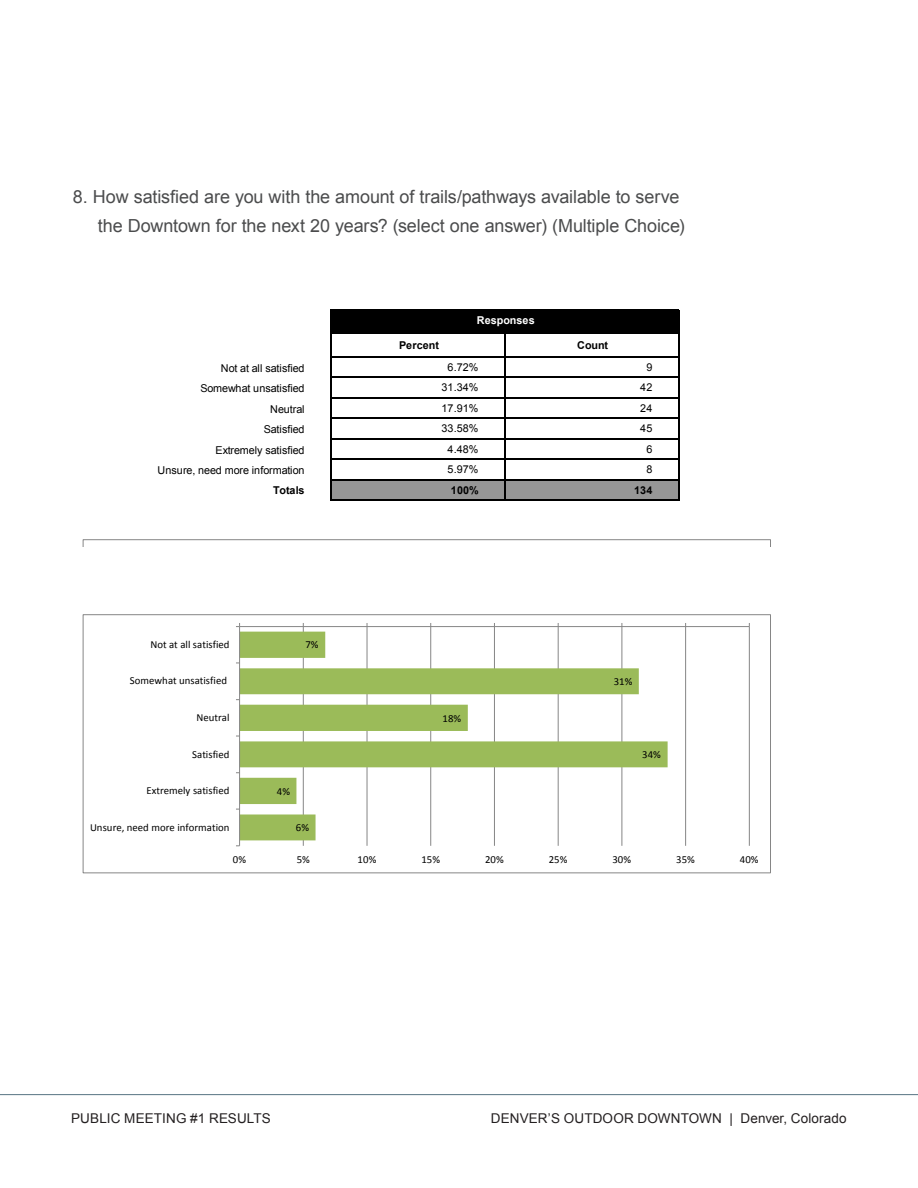
<style>
.page{position:relative;width:918px;height:1188px;background:#fff}
.page>*{position:absolute;margin:0;border:0;box-sizing:border-box;transform-origin:0 0}
.Subheads_2{font:18px "Arial";letter-spacing:-.005em;color:#4b4c4d}
.t1{font:13.5px "Arial";letter-spacing:.01em;color:#231f20}
.t2{font:10.8px "Arial";color:#000}
.t3{font:10.8px "Calibri";color:#000}
.t4{font:700 10.8px "Arial";letter-spacing:.01em;color:#000}
.t5{font:700 10.8px "Arial";letter-spacing:.01em;color:#fff}
</style>
<div class="page">
<hr style="left:0;top:1094px;width:918px;height:1px;background:#577482">
<div style="left:331px;top:310px;width:348px;height:23px;background:#000"></div>
<div style="left:331px;top:480px;width:348px;height:20px;background:#969696"></div>
<hr style="left:330px;top:309px;width:1px;height:192px;background:#000">
<hr style="left:678px;top:310px;width:1px;height:191px;background:#000">
<hr style="left:504px;top:334px;width:1px;height:167px;background:#000">
<hr style="left:331px;top:309px;width:348px;height:1px;background:#000">
<hr style="left:331px;top:333px;width:348px;height:1px;background:#000">
<hr style="left:331px;top:356px;width:348px;height:1px;background:#000">
<hr style="left:331px;top:377px;width:348px;height:1px;background:#000">
<hr style="left:331px;top:397px;width:348px;height:1px;background:#000">
<hr style="left:331px;top:418px;width:348px;height:1px;background:#000">
<hr style="left:331px;top:438px;width:348px;height:1px;background:#000">
<hr style="left:331px;top:459px;width:348px;height:1px;background:#000">
<hr style="left:331px;top:479px;width:348px;height:1px;background:#000">
<hr style="left:331px;top:500px;width:348px;height:1px;background:#000">
<svg style="left:83px;top:539px;width:688px;height:7px"></svg>
<hr style="left:303px;top:627px;width:1px;height:219px;background:#868686">
<hr style="left:367px;top:627px;width:1px;height:219px;background:#868686">
<hr style="left:430px;top:627px;width:1px;height:219px;background:#868686">
<hr style="left:494px;top:627px;width:1px;height:219px;background:#868686">
<hr style="left:558px;top:627px;width:1px;height:219px;background:#868686">
<hr style="left:622px;top:627px;width:1px;height:219px;background:#868686">
<hr style="left:685px;top:627px;width:1px;height:219px;background:#868686">
<hr style="left:749px;top:627px;width:1px;height:219px;background:#868686">
<svg style="left:240px;top:632px;width:428px;height:208px"></svg>
<hr style="left:240px;top:626px;width:509px;height:1px;background:#868686">
<hr style="left:239px;top:627px;width:1px;height:219px;background:#868686">
<div style="left:83px;top:614px;width:688px;height:259px;border:1px solid #868686"></div>
<p class="Subheads_2" style="left:73px;top:185px;width:608px">8. How satisfied are you with the amount of trails/pathways available to serve</p>
<p class="Subheads_2" style="left:98px;top:214px;width:589px">the Downtown for the next 20 years? (select one answer) (Multiple Choice)</p>
<p class="t5" style="left:477px;top:313px;width:59px">Responses</p>
<p class="t4" style="left:399px;top:338px;width:41px">Percent</p>
<p class="t4" style="left:577px;top:338px;width:32px">Count</p>
<p class="t2" style="left:221px;top:361px;width:85px">Not at all satisfied</p>
<p class="t2" style="left:448px;top:360px;width:32px">6.72%</p>
<p class="t2" style="left:646px;top:360px;width:8px">9</p>
<p class="t2" style="left:200px;top:381px;width:106px">Somewhat unsatisfied</p>
<p class="t2" style="left:442px;top:380px;width:38px">31.34%</p>
<p class="t2" style="left:640px;top:380px;width:14px">42</p>
<p class="t2" style="left:270px;top:402px;width:36px">Neutral</p>
<p class="t2" style="left:442px;top:401px;width:38px">17.91%</p>
<p class="t2" style="left:640px;top:401px;width:14px">24</p>
<p class="t2" style="left:264px;top:422px;width:42px">Satisfied</p>
<p class="t2" style="left:442px;top:421px;width:38px">33.58%</p>
<p class="t2" style="left:640px;top:421px;width:14px">45</p>
<p class="t2" style="left:215px;top:443px;width:91px">Extremely satisfied</p>
<p class="t2" style="left:448px;top:442px;width:32px">4.48%</p>
<p class="t2" style="left:646px;top:442px;width:8px">6</p>
<p class="t2" style="left:158px;top:463px;width:149px">Unsure, need more information</p>
<p class="t2" style="left:448px;top:462px;width:32px">5.97%</p>
<p class="t2" style="left:646px;top:462px;width:8px">8</p>
<p class="t4" style="left:273px;top:483px;width:33px">Totals</p>
<p class="t4" style="left:451px;top:483px;width:29px">100%</p>
<p class="t4" style="left:634px;top:483px;width:20px">134</p>
<p class="t2" style="left:646px;top:435px;width:8px">9</p>
<p class="t2" style="left:442px;top:455px;width:38px">31.34%</p>
<p class="t2" style="left:640px;top:455px;width:14px">42</p>
<p class="t2" style="left:270px;top:477px;width:36px">Neutral</p>
<p class="t2" style="left:442px;top:476px;width:38px">17.91%</p>
<p class="t2" style="left:640px;top:476px;width:14px">24</p>
<p class="t3" style="left:196px;top:636px;width:35px">Neutral</p>
<p class="t3" style="left:192px;top:672px;width:39px">Satisfied</p>
<p class="t3" style="left:150px;top:637px;width:80px">Not at all satisfied</p>
<p class="t3" style="left:130px;top:674px;width:99px">Somewhat unsatisfied</p>
<p class="t3" style="left:196px;top:711px;width:35px">Neutral</p>
<p class="t3" style="left:192px;top:747px;width:39px">Satisfied</p>
<p class="t3" style="left:146px;top:784px;width:85px">Extremely satisfied</p>
<p class="t3" style="left:90px;top:820px;width:141px">Unsure, need more information</p>
<p class="t3" style="left:305px;top:638px;width:15px">7%</p>
<p class="t3" style="left:277px;top:784px;width:15px">4%</p>
<p class="t3" style="left:296px;top:821px;width:15px">6%</p>
<p class="t3" style="left:443px;top:711px;width:20px">18%</p>
<p class="t3" style="left:614px;top:675px;width:20px">31%</p>
<p class="t3" style="left:642px;top:748px;width:20px">34%</p>
<p class="t3" style="left:233px;top:853px;width:15px">0%</p>
<p class="t3" style="left:297px;top:853px;width:15px">5%</p>
<p class="t3" style="left:358px;top:853px;width:20px">10%</p>
<p class="t3" style="left:421px;top:853px;width:20px">15%</p>
<p class="t3" style="left:485px;top:853px;width:20px">20%</p>
<p class="t3" style="left:549px;top:853px;width:20px">25%</p>
<p class="t3" style="left:613px;top:853px;width:20px">30%</p>
<p class="t3" style="left:676px;top:853px;width:20px">35%</p>
<p class="t3" style="left:740px;top:853px;width:20px">40%</p>
<p class="t1" style="left:71px;top:1109px;width:201px">PUBLIC MEETING #1 RESULTS</p>
<p class="t1" style="left:491px;top:1109px;width:357px">DENVER’S OUTDOOR DOWNTOWN | Denver, Colorado</p>
</div>
